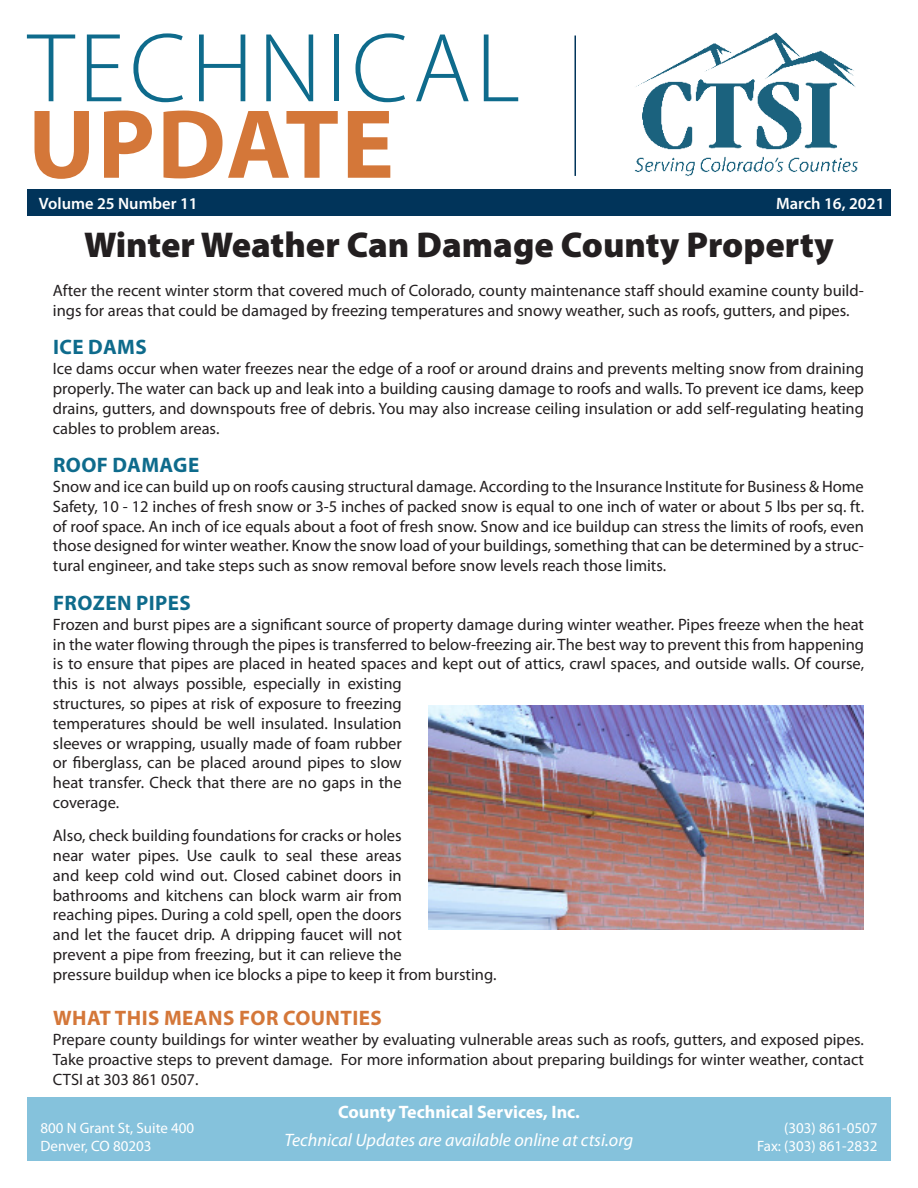
<style>
.page{position:relative;width:918px;height:1188px;background:#fff}
.page>*{position:absolute;margin:0;border:0;box-sizing:border-box;transform-origin:0 0}
.t1{font:300 99px/76.5px "Myriad Pro";letter-spacing:.05em;color:#0e6b8c}
.Headline{font:900 36px "Myriad Pro";color:#231f20}
.Subheading{font:700 21px "Myriad Pro";letter-spacing:.02em;color:#0e6b8c}
.What_this_means_for{font:700 21px "Myriad Pro";letter-spacing:.02em;color:#d47739}
.CTSI_Footer{font:italic 18px "Myriad Pro";color:#fff}
.CTSI_Footer-2{font:700 18px "Myriad Pro";color:#fff}
.t2{font:16.5px/19.8px "Myriad Pro";color:#231f20}
.t3{font:600 16.5px "Myriad Pro";color:#fff}
.CTSI_Footer-3{font:15px "Myriad Pro";color:#fff}
.s1{font-weight:700;color:#d47739}
</style>
<div class="page">
<img style="left:634px;top:32px;width:224px;height:145px">
<div style="left:27px;top:189px;width:864px;height:27px;background:#01345a"></div>
<hr style="left:575px;top:36px;width:1px;height:140px;background:#01345a">
<img style="left:429px;top:705px;width:435px;height:225px">
<div style="left:27px;top:1097px;width:864px;height:64px;background:#85c2dc"></div>
<p class="t1" style="left:28px;top:29px;width:494px">TECHNICAL<br><span class="s1">UPDATE</span></p>
<p class="t3" style="left:39px;top:193px;width:160px">Volume 25 Number 11</p>
<p class="t3" style="left:776px;top:193px;width:110px">March 16, 2021</p>
<p class="Headline" style="left:84px;top:220px;width:751px">Winter Weather Can Damage County Property</p>
<p class="t2" style="left:53px;top:280px;width:813px">After the recent winter storm that covered much of Colorado, county maintenance staff should examine county build&shy;ings for areas that could be damaged by freezing temperatures and snowy weather, such as roofs, gutters, and pipes.</p>
<p class="Subheading" style="left:53px;top:334px;width:95px">ICE DAMS</p>
<p class="t2" style="left:53px;top:358px;width:813px;text-align:justify">Ice dams occur when water freezes near the edge of a roof or around drains and prevents melting snow from draining properly. The water can back up and leak into a building causing damage to roofs and walls. To prevent ice dams, keep drains, gutters, and downspouts free of debris. You may also increase ceiling insulation or add self-regulating heating cables to problem areas.</p>
<p class="Subheading" style="left:53px;top:452px;width:148px">ROOF DAMAGE</p>
<p class="t2" style="left:53px;top:476px;width:813px;text-align:justify">Snow and ice can build up on roofs causing structural damage. According to the Insurance Institute for Business &amp; Home Safety, 10 - 12 inches of fresh snow or 3-5 inches of packed snow is equal to one inch of water or about 5 lbs per sq. ft. of roof space. An inch of ice equals about a foot of fresh snow. Snow and ice buildup can stress the limits of roofs, even those designed for winter weather. Know the snow load of your buildings, something that can be determined by a struc&shy;tural engineer, and take steps such as snow removal before snow levels reach those limits.</p>
<p class="Subheading" style="left:53px;top:589px;width:139px">FROZEN PIPES</p>
<p class="t2" style="left:53px;top:614px;width:813px">Frozen and burst pipes are a significant source of property damage during winter weather. Pipes freeze when the heat in the water flowing through the pipes is transferred to below-freezing air. The best way to prevent this from happening is to ensure that pipes are placed in heated spaces and kept out of attics, crawl spaces, and outside walls. Of course, this is not always possible, especially in existing<br>structures, so pipes at risk of exposure to freezing<br>temperatures should be well insulated. Insulation<br>sleeves or wrapping, usually made of foam rubber<br>or fiberglass, can be placed around pipes to slow<br>heat transfer. Check that there are no gaps in the<br>coverage.</p>
<p class="t2" style="left:53px;top:826px;width:445px">Also, check building foundations for cracks or holes<br>near water pipes. Use caulk to seal these areas<br>and keep cold wind out. Closed cabinet doors in<br>bathrooms and kitchens can block warm air from<br>reaching pipes. During a cold spell, open the doors<br>and let the faucet drip. A dripping faucet will not<br>prevent a pipe from freezing, but it can relieve the<br>pressure buildup when ice blocks a pipe to keep it from bursting.</p>
<p class="What_this_means_for" style="left:53px;top:1005px;width:330px">WHAT THIS MEANS FOR COUNTIES</p>
<p class="t2" style="left:53px;top:1029px;width:813px;text-align:justify">Prepare county buildings for winter weather by evaluating vulnerable areas such as roofs, gutters, and exposed pipes.<br>Take proactive steps to prevent damage. For more information about preparing buildings for winter weather, contact CTSI at 303 861 0507.</p>
<p class="CTSI_Footer-2" style="left:338px;top:1101px;width:243px">County Technical Services, Inc.</p>
<p class="CTSI_Footer" style="left:285px;top:1129px;width:350px">Technical Updates are available online at ctsi.org</p>
<p class="CTSI_Footer-3" style="left:784px;top:1119px;width:95px">(303) 861-0507</p>
<p class="CTSI_Footer-3" style="left:757px;top:1137px;width:122px">Fax: (303) 861-2832</p>
<p class="CTSI_Footer-3" style="left:40px;top:1119px;width:155px">800 N Grant St, Suite 400</p>
<p class="CTSI_Footer-3" style="left:40px;top:1137px;width:113px">Denver, CO 80203</p>
</div>
